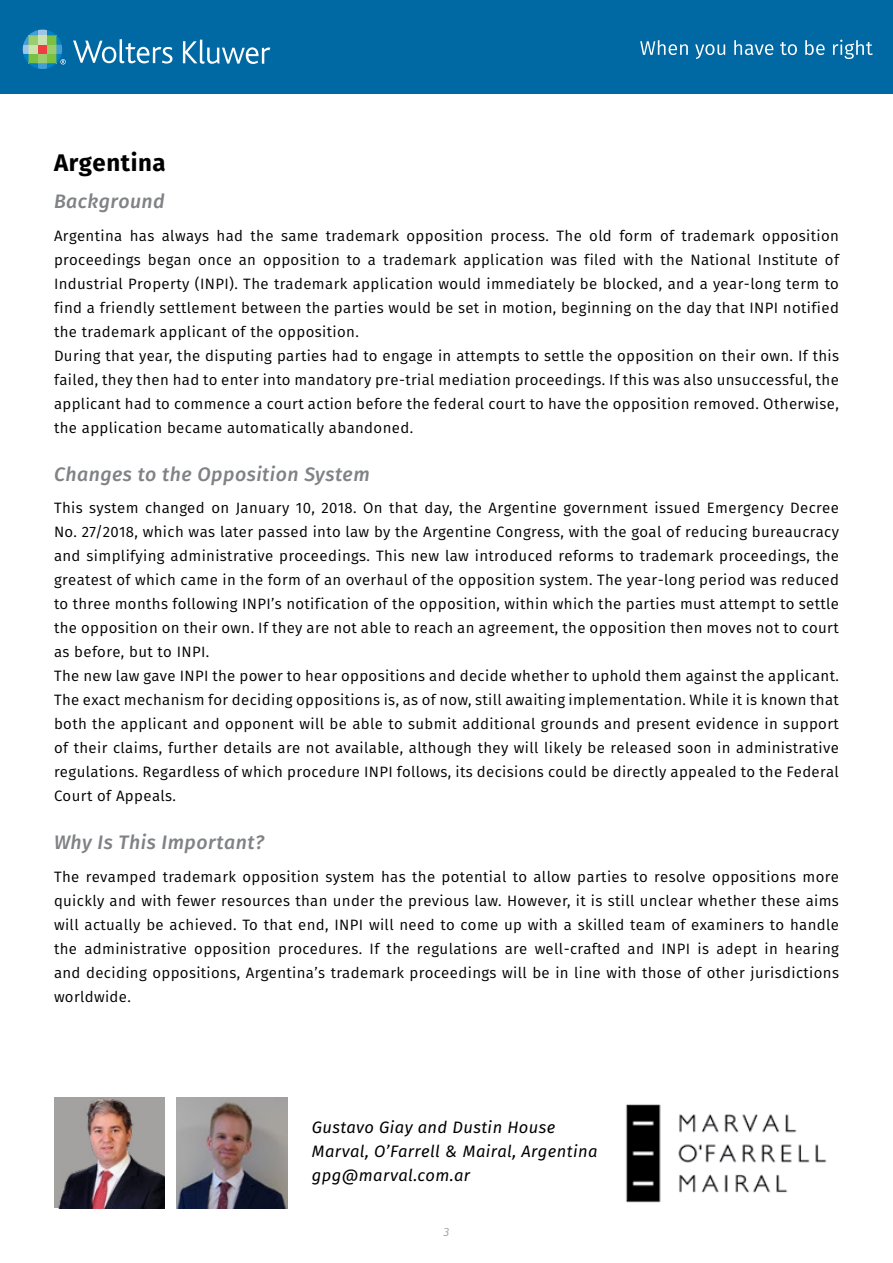
<style>
.page{position:relative;width:893px;height:1263px;background:#fff}
.page>*{position:absolute;margin:0;border:0;box-sizing:border-box;transform-origin:0 0}
.title_main{font:700 24px "Fira Sans";letter-spacing:.025em;color:#000}
.subs{font:italic 500 19.5px "Fira Sans";letter-spacing:.025em;color:#808285}
.author{font:italic 16.5px "Fira Sans";letter-spacing:.025em;color:#000}
.t1{font:15px/24px "Fira Sans";letter-spacing:.025em;color:#000;text-align:justify}
.t2{font:italic 300 12px "Fira Sans";color:#808285}
</style>
<div class="page">
<div style="left:0;top:0;width:893px;height:93px;background:#0068a2"></div>
<svg style="left:73px;top:39px;width:100px;height:25px"></svg>
<svg style="left:183px;top:40px;width:87px;height:24px"></svg>
<svg style="left:23px;top:30px;width:43px;height:39px"></svg>
<svg style="left:640px;top:40px;width:48px;height:15px"></svg>
<svg style="left:695px;top:44px;width:30px;height:15px"></svg>
<svg style="left:734px;top:40px;width:39px;height:15px"></svg>
<svg style="left:780px;top:42px;width:17px;height:13px"></svg>
<svg style="left:805px;top:40px;width:20px;height:15px"></svg>
<svg style="left:833px;top:40px;width:40px;height:19px"></svg>
<img style="left:54px;top:1097px;width:111px;height:111px">
<img style="left:176px;top:1097px;width:111px;height:111px">
<img style="left:625px;top:1104px;width:202px;height:99px">
<p class="title_main" style="left:54px;top:143px;width:113px">Argentina</p>
<p class="subs" style="left:54px;top:186px;width:112px">Background</p>
<p class="t1" style="left:54px;top:223px;width:786px">Argentina has always had the same trademark opposition process. The old form of trademark opposition proceedings began once an opposition to a trademark application was filed with the National Institute of Industrial Property (INPI). The trademark application would immediately be blocked, and a year-long term to find a friendly settlement between the parties would be set in motion, beginning on the day that INPI notified the trademark applicant of the opposition.</p>
<p class="t1" style="left:54px;top:343px;width:787px">During that year, the disputing parties had to engage in attempts to settle the opposition on their own. If this failed, they then had to enter into mandatory pre-trial mediation proceedings. If this was also unsuccessful, the applicant had to commence a court action before the federal court to have the opposition removed. Otherwise, the application became automatically abandoned.</p>
<p class="subs" style="left:54px;top:458px;width:317px">Changes to the Opposition System</p>
<p class="t1" style="left:54px;top:495px;width:787px">This system changed on January 10, 2018. On that day, the Argentine government issued Emergency Decree No. 27/2018, which was later passed into law by the Argentine Congress, with the goal of reducing bureaucracy and simplifying administrative proceedings. This new law introduced reforms to trademark proceedings, the greatest of which came in the form of an overhaul of the opposition system. The year-long period was reduced to three months following INPI’s notification of the opposition, within which the parties must attempt to settle the opposition on their own. If they are not able to reach an agreement, the opposition then moves not to court as before, but to INPI.</p>
<p class="t1" style="left:54px;top:663px;width:786px">The new law gave INPI the power to hear oppositions and decide whether to uphold them against the applicant.<br>The exact mechanism for deciding oppositions is, as of now, still awaiting implementation. While it is known that both the applicant and opponent will be able to submit additional grounds and present evidence in support of their claims, further details are not available, although they will likely be released soon in administrative regulations. Regardless of which procedure INPI follows, its decisions could be directly appealed to the Federal Court of Appeals.</p>
<p class="subs" style="left:54px;top:827px;width:212px">Why Is This Important?</p>
<p class="t1" style="left:54px;top:864px;width:786px">The revamped trademark opposition system has the potential to allow parties to resolve oppositions more quickly and with fewer resources than under the previous law. However, it is still unclear whether these aims will actually be achieved. To that end, INPI will need to come up with a skilled team of examiners to handle the administrative opposition procedures. If the regulations are well-crafted and INPI is adept in hearing and deciding oppositions, Argentina’s trademark proceedings will be in line with those of other jurisdictions worldwide.</p>
<p class="author" style="left:312px;top:1115px;width:245px">Gustavo Giay and Dustin House</p>
<p class="author" style="left:312px;top:1139px;width:287px">Marval, O’Farrell &amp; Mairal, Argentina</p>
<p class="author" style="left:312px;top:1163px;width:160px">gpg@marval.com.ar</p>
<p class="t2" style="left:444px;top:1223px;width:7px">3</p>
</div>
